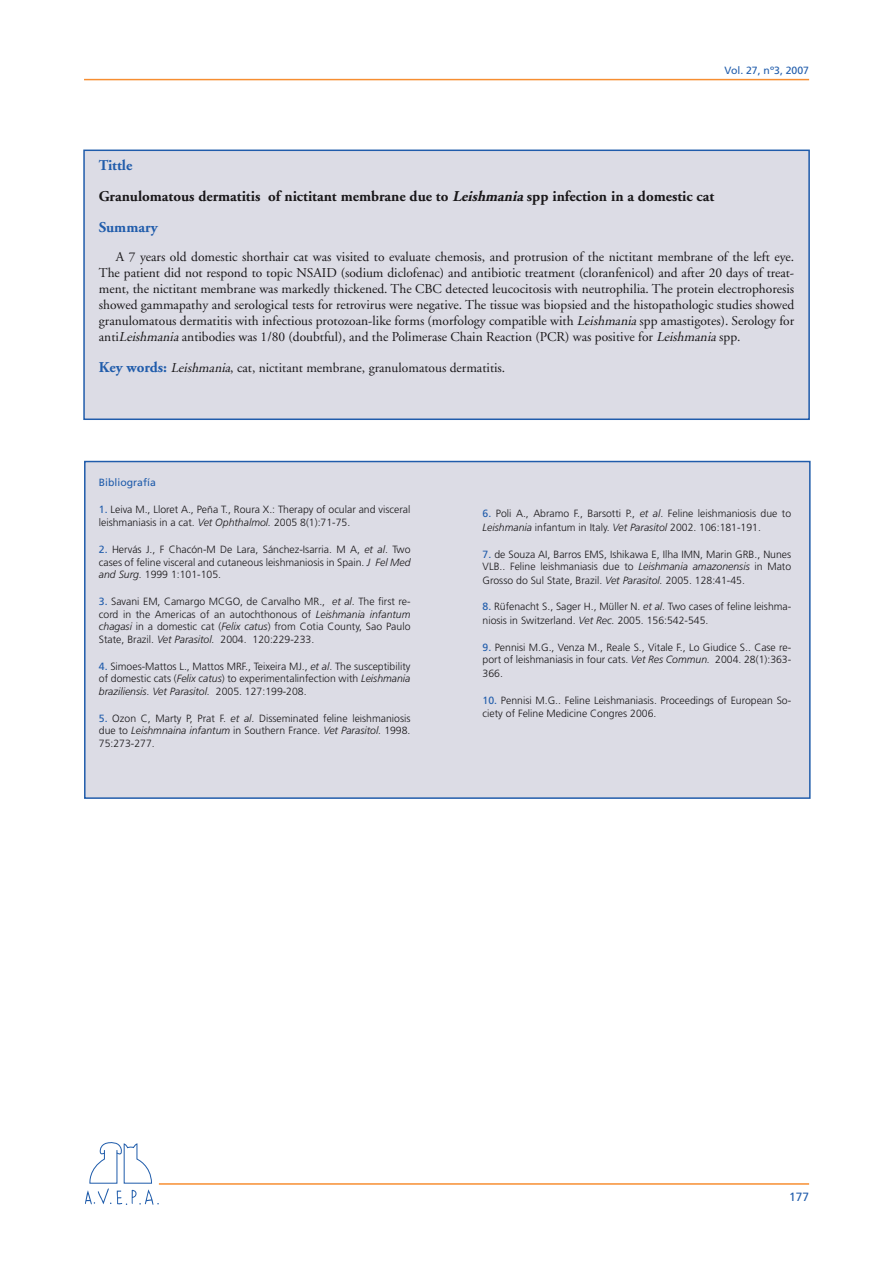
<style>
.page{position:relative;width:893px;height:1263px;background:#fff}
.page>*{position:absolute;margin:0;border:0;box-sizing:border-box;transform-origin:0 0}
.t1{font:700 15px/30.6px "Adobe Garamond";color:#191719}
.t2{font:13.5px/16.2px "Adobe Garamond";color:#191719;text-align:justify}
.t3{font:12px "Frutiger";color:#205cab}
.t4{font:300 10.5px/12.6px "Frutiger";color:#191719;text-align:justify}
.t5{font:10.5px "Frutiger";color:#205cab}
.s1{color:#205cab}
.s2{font-style:italic}
.s3{font-weight:700;font-size:15px;color:#205cab}
.s4{font-weight:400;color:#205cab}
</style>
<div class="page">
<hr style="left:159px;top:1183px;width:650px;height:2px;background:#f78e31">
<hr style="left:84px;top:79px;width:725px;height:1px;background:#f78e31">
<svg style="left:85px;top:1142px;width:74px;height:63px"></svg>
<div style="left:85px;top:462px;width:725px;height:336px;background:#dcdce5"></div>
<div style="left:84px;top:150px;width:725px;height:269px;background:#dcdce5"></div>
<div style="left:83px;top:150px;width:727px;height:270px;border:1px solid #205cab"></div>
<p class="t5" style="left:724px;top:66px;width:86px">Vol. 27, nº3, 2007</p>
<h1 class="t1" style="left:99px;top:152px;width:617px"><span class="s1">Tittle<br></span>Granulomatous dermatitis of nictitant membrane due to <span class="s2">Leishmania</span> spp infection in a domestic cat<br><span class="s1">Summary</span></h1>
<p class="t2" style="left:99px;top:250px;width:697px;text-indent:17px">A 7 years old domestic shorthair cat was visited to evaluate chemosis, and protrusion of the nictitant membrane of the left eye.<br>The patient did not respond to topic NSAID (sodium diclofenac) and antibiotic treatment (cloranfenicol) and after 20 days of treat&shy;ment, the nictitant membrane was markedly thickened. The CBC detected leucocitosis with neutrophilia. The protein electrophoresis showed gammapathy and serological tests for retrovirus were negative. The tissue was biopsied and the histopathologic studies showed granulomatous dermatitis with infectious protozoan-like forms (morfology compatible with <span class="s2">Leishmania</span> spp amastigotes). Serology for anti<span class="s2">Leishmania</span> antibodies was 1/80 (doubtful), and the Polimerase Chain Reaction (PCR) was positive for <span class="s2">Leishmania</span> spp.</p>
<p class="t2" style="left:99px;top:361px;width:408px"><span class="s3">Key words:</span> <span class="s2">Leishmania</span>, cat, nictitant membrane, granulomatous dermatitis.</p>
<p class="t5" style="left:99px;top:478px;width:59px">Bibliografía</p>
<p class="t4" style="left:99px;top:503px;width:313px;line-height:13.5px"><span class="s4">1.</span> Leiva M., Lloret A., Peña T., Roura X.: Therapy of ocular and visceral leishmaniasis in a cat. <span class="s2">Vet Ophthalmol.</span> 2005 8(1):71-75.</p>
<p class="t4" style="left:99px;top:544px;width:313px"><span class="s4">2.</span> Hervás J., F Chacón-M De Lara, Sánchez-Isarria. M A, <span class="s2">et al</span>. Two cases of feline visceral and cutaneous leishmaniosis in Spain. <span class="s2">J Fel Med and Surg.</span> 1999 1:101-105.</p>
<p class="t4" style="left:99px;top:596px;width:313px"><span class="s4">3.</span> Savani EM, Camargo MCGO, de Carvalho MR., <span class="s2">et al</span>. The first re&shy;cord in the Americas of an autochthonous of <span class="s2">Leishmania infantum chagasi</span> in a domestic cat (<span class="s2">Felix catus</span>) from Cotia County, Sao Paulo State, Brazil. <span class="s2">Vet Parasitol.</span> 2004. 120:229-233.</p>
<p class="t4" style="left:99px;top:661px;width:313px"><span class="s4">4.</span> Simoes-Mattos L., Mattos MRF., Teixeira MJ., <span class="s2">et al</span>. The susceptibility of domestic cats (<span class="s2">Felix catus</span>) to experimentalinfection with <span class="s2">Leishmania braziliensis</span>. <span class="s2">Vet Parasitol.</span> 2005. 127:199-208.</p>
<p class="t4" style="left:99px;top:713px;width:313px"><span class="s4">5.</span> Ozon C, Marty P, Prat F. <span class="s2">et al</span>. Disseminated feline leishmaniosis due to <span class="s2">Leishmnaina infantum</span> in Southern France. <span class="s2">Vet Parasitol.</span> 1998.<br>75:273-277.</p>
<p class="t4" style="left:483px;top:508px;width:310px;line-height:13.5px"><span class="s4">6.</span> Poli A., Abramo F., Barsotti P., <span class="s2">et al</span>. Feline leishmaniosis due to<br><span class="s2">Leishmania</span> infantum in Italy. <span class="s2">Vet Parasitol</span> 2002. 106:181-191.</p>
<p class="t4" style="left:483px;top:548px;width:310px;line-height:13px"><span class="s4">7.</span> de Souza AI, Barros EMS, Ishikawa E, Ilha IMN, Marin GRB., Nunes VLB.. Feline leishmaniasis due to <span class="s2">Leishmania amazonensis</span> in Mato Grosso do Sul State, Brazil. <span class="s2">Vet Parasitol.</span> 2005. 128:41-45.</p>
<p class="t4" style="left:483px;top:601px;width:310px;line-height:13.5px"><span class="s4">8.</span> Rüfenacht S., Sager H., Müller N. <span class="s2">et al</span>. Two cases of feline leishma&shy;niosis in Switzerland. <span class="s2">Vet Rec.</span> 2005. 156:542-545.</p>
<p class="t4" style="left:483px;top:641px;width:310px;line-height:13px"><span class="s4">9.</span> Pennisi M.G., Venza M., Reale S., Vitale F., Lo Giudice S.. Case re&shy;port of leishmaniasis in four cats. <span class="s2">Vet Res Commun.</span> 2004. 28(1):363- 366.</p>
<p class="t4" style="left:483px;top:694px;width:310px;line-height:13.5px"><span class="s4">10.</span> Pennisi M.G.. Feline Leishmaniasis. Proceedings of European So&shy;ciety of Feline Medicine Congres 2006.</p>
<p class="t3" style="left:789px;top:1192px;width:21px">177</p>
</div>
